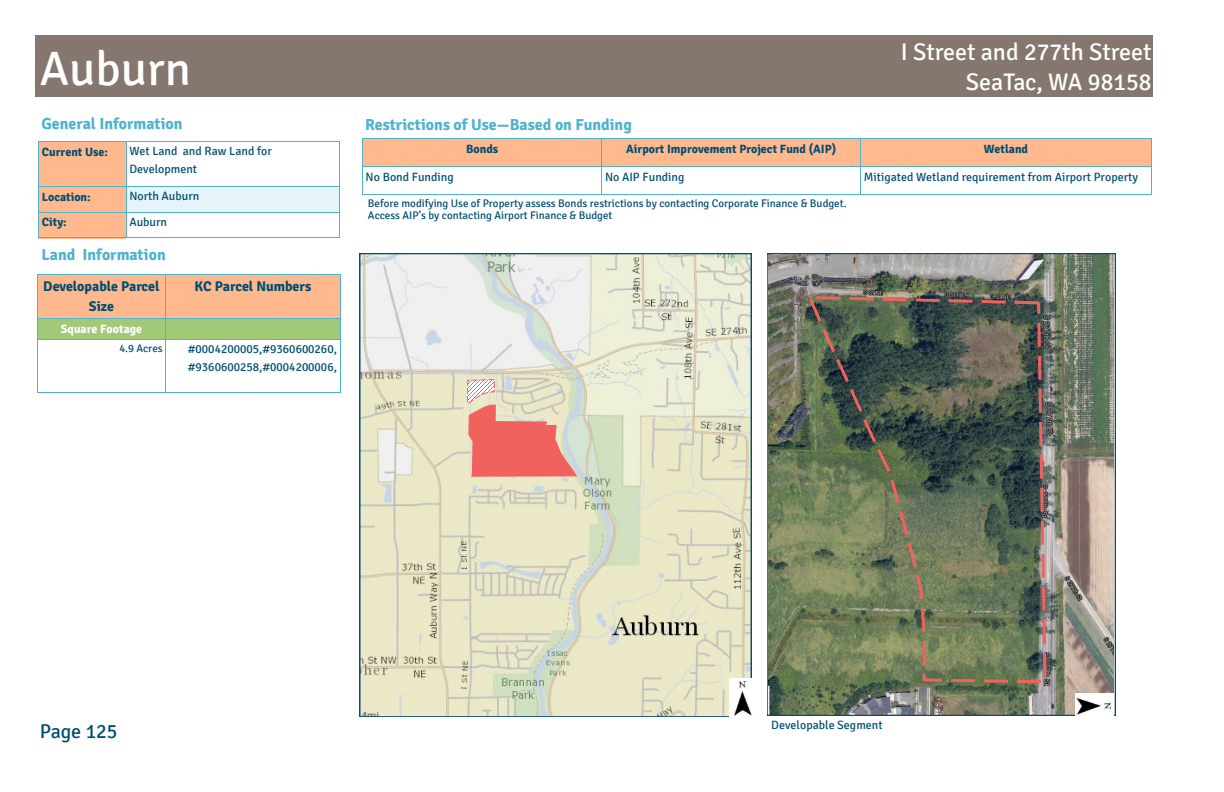
<style>
.page{position:relative;width:1224px;height:792px;background:#fff}
.page>*{position:absolute;margin:0;border:0;box-sizing:border-box;transform-origin:0 0}
.t1{font:48px "Signika";color:#fff}
.t2{font:24px/29.5px "Signika";color:#fff;text-align:right}
.t3{font:20px "Signika";letter-spacing:-.005em;color:#004e72}
.t4{font:700 16px "Signika";color:#50b2ce}
.t5{font:700 14px/20.5px "Signika";letter-spacing:-.005em;color:#004e72;text-align:center}
.t6{font:12px/17.8px "Signika";color:#004e72}
.t7{font:700 12px "Signika";color:#004e72}
.t8{font:700 12px "Signika";color:#fff}
.t9{font:11px/11.8px "Signika";color:#004e72}
</style>
<div class="page">
<div style="left:37px;top:274px;width:129px;height:44px;background:#ffb98d"></div>
<div style="left:166px;top:274px;width:174px;height:44px;background:#ffb98d"></div>
<div style="left:37px;top:318px;width:129px;height:21px;background:#a2c977"></div>
<div style="left:166px;top:318px;width:174px;height:21px;background:#a2c977"></div>
<hr style="left:37px;top:274px;width:1px;height:44px;background:#50b2ce">
<hr style="left:166px;top:275px;width:1px;height:43px;background:#50b2ce">
<hr style="left:340px;top:274px;width:1px;height:118px;background:#50b2ce">
<hr style="left:37px;top:318px;width:1px;height:74px;background:#50b2ce">
<hr style="left:166px;top:319px;width:1px;height:73px;background:#50b2ce">
<hr style="left:37px;top:274px;width:129px;height:1px;background:#50b2ce">
<hr style="left:38px;top:318px;width:128px;height:1px;background:#50b2ce">
<hr style="left:166px;top:274px;width:174px;height:1px;background:#50b2ce">
<hr style="left:166px;top:318px;width:174px;height:1px;background:#50b2ce">
<hr style="left:38px;top:339px;width:302px;height:1px;background:#50b2ce">
<hr style="left:37px;top:392px;width:303px;height:1px;background:#50b2ce">
<div style="left:36px;top:36px;width:1117px;height:61px;background:#85776f"></div>
<div style="left:362px;top:139px;width:240px;height:28px;background:#ffb98d"></div>
<div style="left:602px;top:139px;width:259px;height:28px;background:#ffb98d"></div>
<div style="left:861px;top:139px;width:291px;height:28px;background:#ffb98d"></div>
<svg style="left:362px;top:139px;width:1px;height:55px"></svg>
<hr style="left:1151px;top:139px;width:1px;height:55px;background:#50b2ce">
<hr style="left:362px;top:138px;width:240px;height:1px;background:#50b2ce">
<hr style="left:602px;top:138px;width:550px;height:1px;background:#50b2ce">
<hr style="left:363px;top:166px;width:239px;height:1px;background:#50b2ce">
<hr style="left:602px;top:166px;width:549px;height:1px;background:#50b2ce">
<hr style="left:362px;top:194px;width:790px;height:1px;background:#50b2ce">
<div style="left:39px;top:141px;width:87px;height:45px;background:#ffb98d"></div>
<div style="left:39px;top:186px;width:87px;height:26px;background:#ffb98d"></div>
<div style="left:126px;top:186px;width:214px;height:26px;background:#e5f4f8"></div>
<div style="left:39px;top:212px;width:87px;height:26px;background:#ffb98d"></div>
<hr style="left:39px;top:141px;width:1px;height:97px;background:#50b2ce">
<hr style="left:126px;top:142px;width:1px;height:96px;background:#50b2ce">
<hr style="left:340px;top:141px;width:1px;height:97px;background:#50b2ce">
<hr style="left:39px;top:141px;width:87px;height:1px;background:#50b2ce">
<hr style="left:39px;top:186px;width:87px;height:1px;background:#50b2ce">
<hr style="left:126px;top:141px;width:214px;height:1px;background:#50b2ce">
<hr style="left:126px;top:186px;width:214px;height:1px;background:#50b2ce">
<hr style="left:39px;top:212px;width:87px;height:1px;background:#50b2ce">
<hr style="left:126px;top:212px;width:214px;height:1px;background:#50b2ce">
<hr style="left:39px;top:238px;width:87px;height:1px;background:#50b2ce">
<hr style="left:126px;top:238px;width:214px;height:1px;background:#50b2ce">
<img style="left:767px;top:253px;width:348px;height:463px">
<svg style="left:360px;top:254px;width:391px;height:463px"></svg>
<svg style="left:467px;top:379px;width:111px;height:98px"></svg>
<svg style="left:805px;top:294px;width:243px;height:391px"></svg>
<img style="left:730px;top:679px;width:22px;height:38px">
<img style="left:1075px;top:693px;width:39px;height:22px">
<h1 class="t1" style="left:40px;top:42px;width:153px">Auburn</h1>
<h3 class="t4" style="left:41px;top:114px;width:143px">General Information</h3>
<p class="t7" style="left:42px;top:145px;width:68px">Current Use:</p>
<p class="t6" style="left:129px;top:143px;width:144px">Wet Land and Raw Land for<br>Development</p>
<p class="t7" style="left:42px;top:190px;width:50px">Location:</p>
<p class="t6" style="left:129px;top:188px;width:71px">North Auburn</p>
<p class="t7" style="left:42px;top:215px;width:26px">City:</p>
<p class="t6" style="left:129px;top:213px;width:39px">Auburn</p>
<h3 class="t4" style="left:42px;top:245px;width:126px">Land Information</h3>
<p class="t5" style="left:43px;top:276px;width:118px">Developable Parcel<br>Size</p>
<p class="t5" style="left:195px;top:276px;width:118px">KC Parcel Numbers</p>
<p class="t8" style="left:61px;top:321px;width:83px">Square Footage</p>
<p class="t9" style="left:119px;top:343px;width:45px">4.9 Acres</p>
<p class="t6" style="left:188px;top:341px;width:151px">#0004200005,#9360600260, #9360600258,#0004200006,</p>
<h2 class="t2" style="left:901px;top:38px;width:252px">I Street and 277th Street<br>SeaTac, WA 98158</h2>
<h3 class="t4" style="left:365px;top:115px;width:268px">Restrictions of Use—Based on Funding</h3>
<p class="t7" style="left:466px;top:142px;width:34px">Bonds</p>
<p class="t7" style="left:626px;top:142px;width:211px">Airport Improvement Project Fund (AIP)</p>
<p class="t7" style="left:984px;top:142px;width:46px">Wetland</p>
<p class="t6" style="left:366px;top:168px;width:90px">No Bond Funding</p>
<p class="t6" style="left:605px;top:168px;width:81px">No AIP Funding</p>
<p class="t6" style="left:864px;top:168px;width:276px">Mitigated Wetland requirement from Airport Property</p>
<p class="t9" style="left:368px;top:198px;width:480px">Before modifying Use of Property assess Bonds restrictions by contacting Corporate Finance &amp; Budget.<br>Access AIP’s by contacting Airport Finance &amp; Budget</p>
<h3 class="t3" style="left:40px;top:720px;width:79px">Page 125</h3>
<p class="t6" style="left:771px;top:716px;width:113px">Developable Segment</p>
</div>
